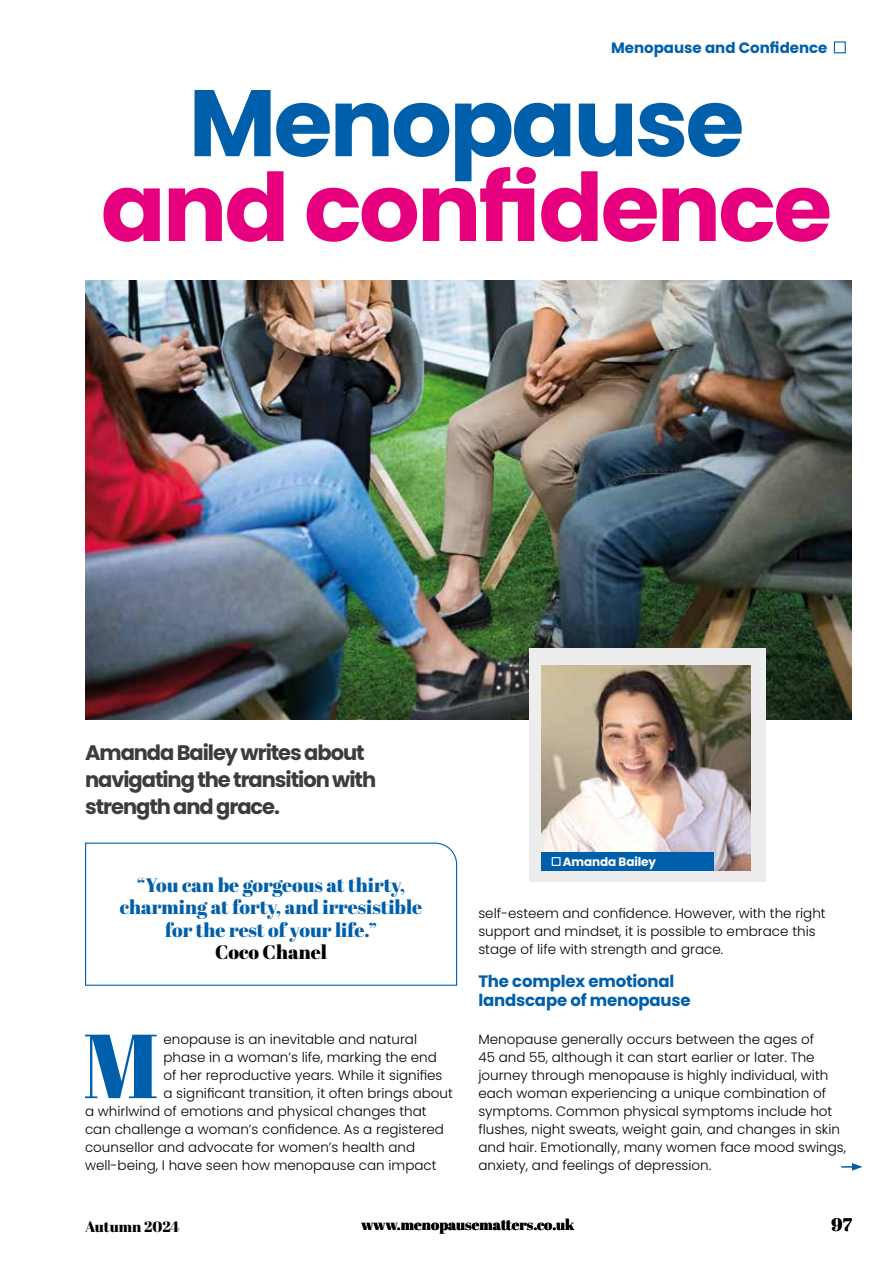
<style>
.page{position:relative;width:893px;height:1263px;background:#fff}
.page>*{position:absolute;margin:0;border:0;box-sizing:border-box;transform-origin:0 0}
.t1{font:700 94.2px "Poppins";letter-spacing:-.03em;color:#e6007d}
.t2{font:700 94.2px "Poppins";letter-spacing:-.03em;color:#005faa}
.t3{font:90.6px "Abril Fatface";color:#005faa}
.t4{font:700 21px/27px "Poppins";letter-spacing:-.05em;color:#3c3c3b}
.t5{font:19.5px/22.5px "Abril Fatface";color:#005faa;text-align:center}
.t6{font:19.5px "Abril Fatface";color:#000}
.t7{font:18px "Abril Fatface";color:#000}
.t8{font:700 16.5px/19.8px "Poppins";letter-spacing:-.01em;color:#005faa}
.t9{font:15px "Abril Fatface";color:#000}
.t10{font:700 15px "Poppins";color:#005faa}
.t11{font:300 13.5px/18px "Poppins";color:#000}
.t12{font:700 12px "Poppins";letter-spacing:-.01em;color:#fff}
</style>
<div class="page">
<div style="left:834px;top:41px;width:12px;height:12px;background:#fff;border:1px solid #005faa"></div>
<svg style="left:85px;top:842px;width:373px;height:144px"></svg>
<img style="left:85px;top:281px;width:767px;height:438px">
<div style="left:529px;top:648px;width:236px;height:234px;background:#ededed"></div>
<img style="left:541px;top:665px;width:209px;height:205px">
<div style="left:541px;top:852px;width:172px;height:18px;background:#005faa"></div>
<div style="left:552px;top:857px;width:8px;height:9px;background:#005faa;border:1px solid #fff"></div>
<svg style="left:841px;top:1163px;width:21px;height:8px"></svg>
<p class="t10" style="left:611px;top:39px;width:218px">Menopause and Confidence</p>
<h1 class="t2" style="left:189px;top:69px;width:557px">Menopause</h1>
<h1 class="t1" style="left:101px;top:153px;width:733px">and confidence</h1>
<h3 class="t4" style="left:85px;top:739px;width:293px">Amanda Bailey writes about navigating the transition with strength and grace.</h3>
<h3 class="t5" style="left:120px;top:873px;width:304px">“You can be gorgeous at thirty, charming at forty, and irresistible for the rest of your life.”</h3>
<h3 class="t6" style="left:215px;top:939px;width:113px">Coco Chanel</h3>
<h2 class="t3" style="left:83px;top:1002px;width:78px">M</h2>
<p class="t11" style="left:163px;top:1030px;width:255px">enopause is an inevitable and natural</p>
<p class="t11" style="left:163px;top:1048px;width:275px">phase in a woman’s life, marking the end</p>
<p class="t11" style="left:163px;top:1066px;width:281px">of her reproductive years. While it signifies</p>
<p class="t11" style="left:163px;top:1084px;width:291px">a significant transition, it often brings about</p>
<p class="t11" style="left:85px;top:1102px;width:343px">a whirlwind of emotions and physical changes that</p>
<p class="t11" style="left:85px;top:1120px;width:361px">can challenge a woman’s confidence. As a registered</p>
<p class="t11" style="left:85px;top:1138px;width:332px">counsellor and advocate for women’s health and</p>
<p class="t11" style="left:85px;top:1156px;width:353px">well-being, I have seen how menopause can impact</p>
<p class="t12" style="left:563px;top:855px;width:95px">Amanda Bailey</p>
<p class="t11" style="left:478px;top:904px;width:349px">self-esteem and confidence. However, with the right support and mindset, it is possible to embrace this stage of life with strength and grace.</p>
<p class="t8" style="left:478px;top:971px;width:214px">The complex emotional landscape of menopause</p>
<p class="t11" style="left:478px;top:1030px;width:369px">Menopause generally occurs between the ages of<br>45 and 55, although it can start earlier or later. The journey through menopause is highly individual, with each woman experiencing a unique combination of symptoms. Common physical symptoms include hot flushes, night sweats, weight gain, and changes in skin and hair. Emotionally, many women face mood swings, anxiety, and feelings of depression.</p>
<p class="t9" style="left:361px;top:1214px;width:215px">www.menopausematters.co.uk</p>
<h3 class="t7" style="left:832px;top:1212px;width:22px">97</h3>
<p class="t9" style="left:85px;top:1216px;width:96px">Autumn 2024</p>
<p class="t9" style="left:501px;top:1214px;width:12px">t</p>
</div>
